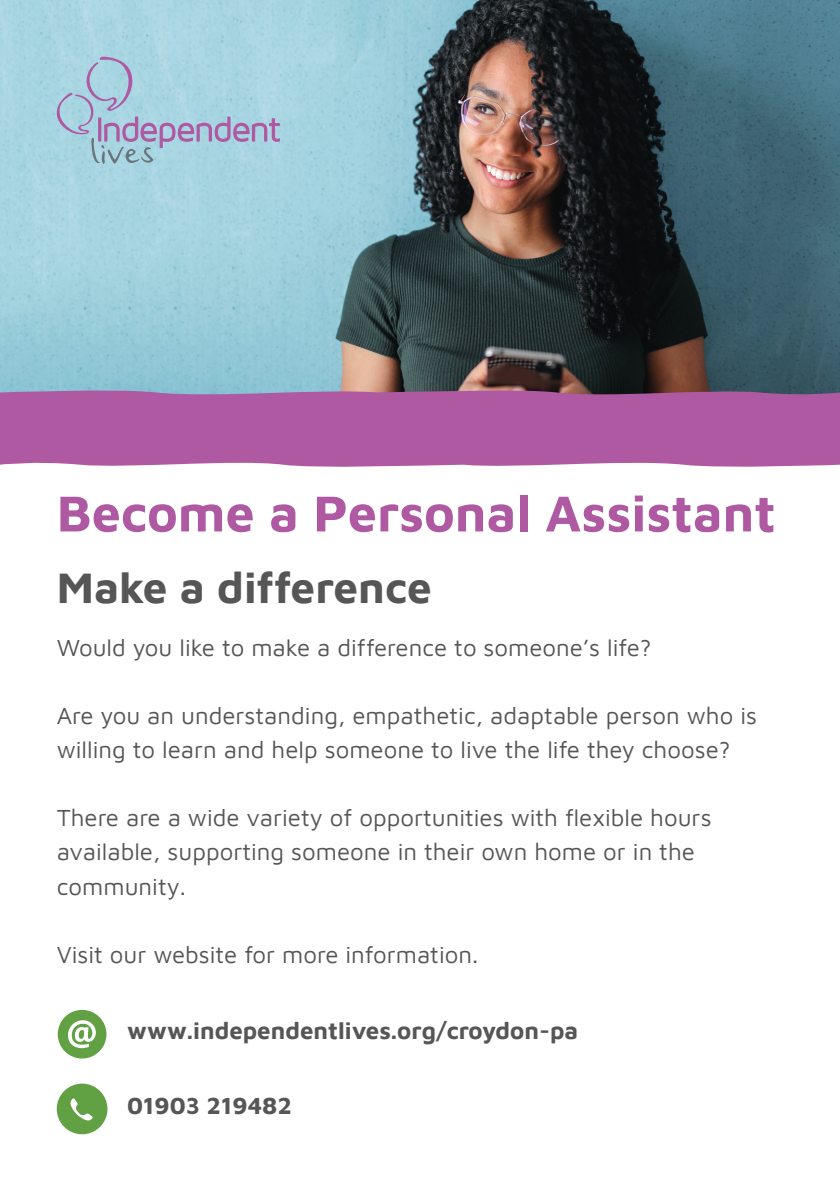
<style>
.page{position:relative;width:840px;height:1191px;background:#fff}
.page>*{position:absolute;margin:0;border:0;box-sizing:border-box;transform-origin:0 0}
.t1{font:700 52px "Maven Pro";color:#af59a3}
.t2{font:700 44px "Maven Pro";color:#575656}
.Paragraph_Style_1{font:24px/34px "Maven Pro";color:#575656}
.Paragraph_Style_1-2{font:700 24px "Maven Pro";color:#575656}
</style>
<div class="page">
<img style="left:0;top:0;width:839px;height:388px">
<svg style="left:0;top:388px;width:839px;height:79px;background:#ad5fa3"></svg>
<svg style="left:58px;top:1009px;width:48px;height:49px"></svg>
<svg style="left:56px;top:56px;width:224px;height:108px;background:#a8c7da"></svg>
<svg style="left:56px;top:1083px;width:52px;height:52px"></svg>
<p class="t1" style="left:57px;top:478px;width:720px">Become a Personal Assistant</p>
<p class="t2" style="left:57px;top:558px;width:376px">Make a difference</p>
<p class="Paragraph_Style_1" style="left:57px;top:629px;width:596px">Would you like to make a difference to someone’s life?</p>
<p class="Paragraph_Style_1" style="left:57px;top:697px;width:701px">Are you an understanding, empathetic, adaptable person who is willing to learn and help someone to live the life they choose?</p>
<p class="Paragraph_Style_1" style="left:57px;top:799px;width:656px">There are a wide variety of opportunities with flexible hours available, supporting someone in their own home or in the community.</p>
<p class="Paragraph_Style_1" style="left:57px;top:935px;width:423px">Visit our website for more information.</p>
<p class="Paragraph_Style_1-2" style="left:127px;top:1014px;width:452px">www.independentlives.org/croydon-pa</p>
<p class="Paragraph_Style_1-2" style="left:127px;top:1089px;width:166px">01903 219482</p>
</div>
